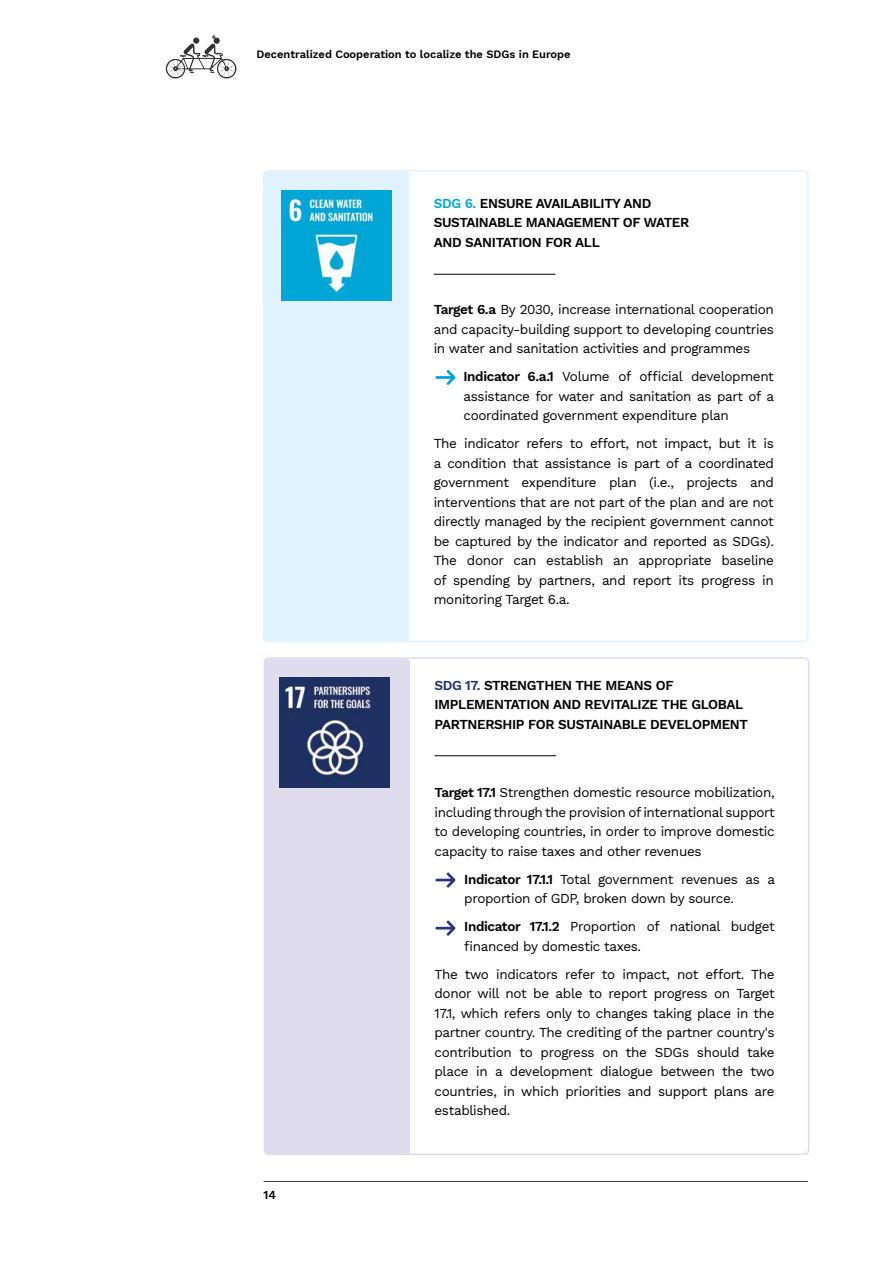
<style>
.page{position:relative;width:893px;height:1263px;background:#fff}
.page>*{position:absolute;margin:0;border:0;box-sizing:border-box;transform-origin:0 0}
.t1{font:13.5px/19.5px "Work Sans";letter-spacing:-.025em;color:#000;text-align:justify}
.t2{font:12px "Work Sans";color:#000}
.t3{font:11.1px "Work Sans";color:#000}
.s1{color:#00a7d7}
.s2{color:#1f3162}
</style>
<div class="page">
<svg style="left:166px;top:35px;width:70px;height:43px"></svg>
<hr style="left:264px;top:1181px;width:544px;height:1px;background:#3c3c3b">
<div style="left:264px;top:171px;width:145px;height:471px;background:#dff2fd;border-radius:4px"></div>
<img style="left:281px;top:190px;width:110px;height:110px">
<div style="left:263px;top:170px;width:546px;height:472px;border:2px solid #dff2fd;border-radius:4px"></div>
<hr style="left:434px;top:274px;width:121px;height:1px;background:#000">
<svg style="left:435px;top:370px;width:20px;height:15px"></svg>
<svg style="left:435px;top:872px;width:20px;height:16px"></svg>
<svg style="left:435px;top:921px;width:20px;height:15px"></svg>
<div style="left:264px;top:658px;width:146px;height:497px;background:#dedced;border-radius:4px"></div>
<div style="left:264px;top:657px;width:545px;height:498px;border:2px solid #dedced;border-radius:4px"></div>
<img style="left:280px;top:677px;width:109px;height:110px">
<hr style="left:434px;top:755px;width:122px;height:1px;background:#000">
<p class="t3" style="left:257px;top:46px;width:316px">Decentralized Cooperation to localize the SDGs in Europe</p>
<p class="t1" style="left:434px;top:193px;width:257px;text-align:left"><span class="s1">SDG 6.</span> ENSURE AVAILABILITY AND<br>SUSTAINABLE MANAGEMENT OF WATER<br>AND SANITATION FOR ALL</p>
<p class="t1" style="left:434px;top:299px;width:342px">Target 6.a By 2030, increase international cooperation and capacity-building support to developing countries in water and sanitation activities and programmes</p>
<p class="t1" style="left:463px;top:366px;width:312px">Indicator 6.a.1 Volume of official development assistance for water and sanitation as part of a coordinated government expenditure plan</p>
<p class="t1" style="left:434px;top:433px;width:342px">The indicator refers to effort, not impact, but it is a condition that assistance is part of a coordinated government expenditure plan (i.e., projects and interventions that are not part of the plan and are not directly managed by the recipient government cannot be captured by the indicator and reported as SDGs).<br>The donor can establish an appropriate baseline of spending by partners, and report its progress in monitoring Target 6.a.</p>
<p class="t1" style="left:434px;top:675px;width:315px;text-align:left"><span class="s2">SDG 17.</span> STRENGTHEN THE MEANS OF<br>IMPLEMENTATION AND REVITALIZE THE GLOBAL<br>PARTNERSHIP FOR SUSTAINABLE DEVELOPMENT</p>
<p class="t2" style="left:264px;top:1185px;width:14px">14</p>
<p class="t1" style="left:434px;top:782px;width:342px">Target 17.1 Strengthen domestic resource mobilization, including through the provision of international support to developing countries, in order to improve domestic capacity to raise taxes and other revenues</p>
<p class="t1" style="left:464px;top:869px;width:312px">Indicator 17.1.1 Total government revenues as a proportion of GDP, broken down by source.</p>
<p class="t1" style="left:464px;top:916px;width:312px">Indicator 17.1.2 Proportion of national budget financed by domestic taxes.</p>
<p class="t1" style="left:434px;top:964px;width:342px">The two indicators refer to impact, not effort. The donor will not be able to report progress on Target 17.1, which refers only to changes taking place in the partner country. The crediting of the partner country's contribution to progress on the SDGs should take place in a development dialogue between the two countries, in which priorities and support plans are established.</p>
</div>
